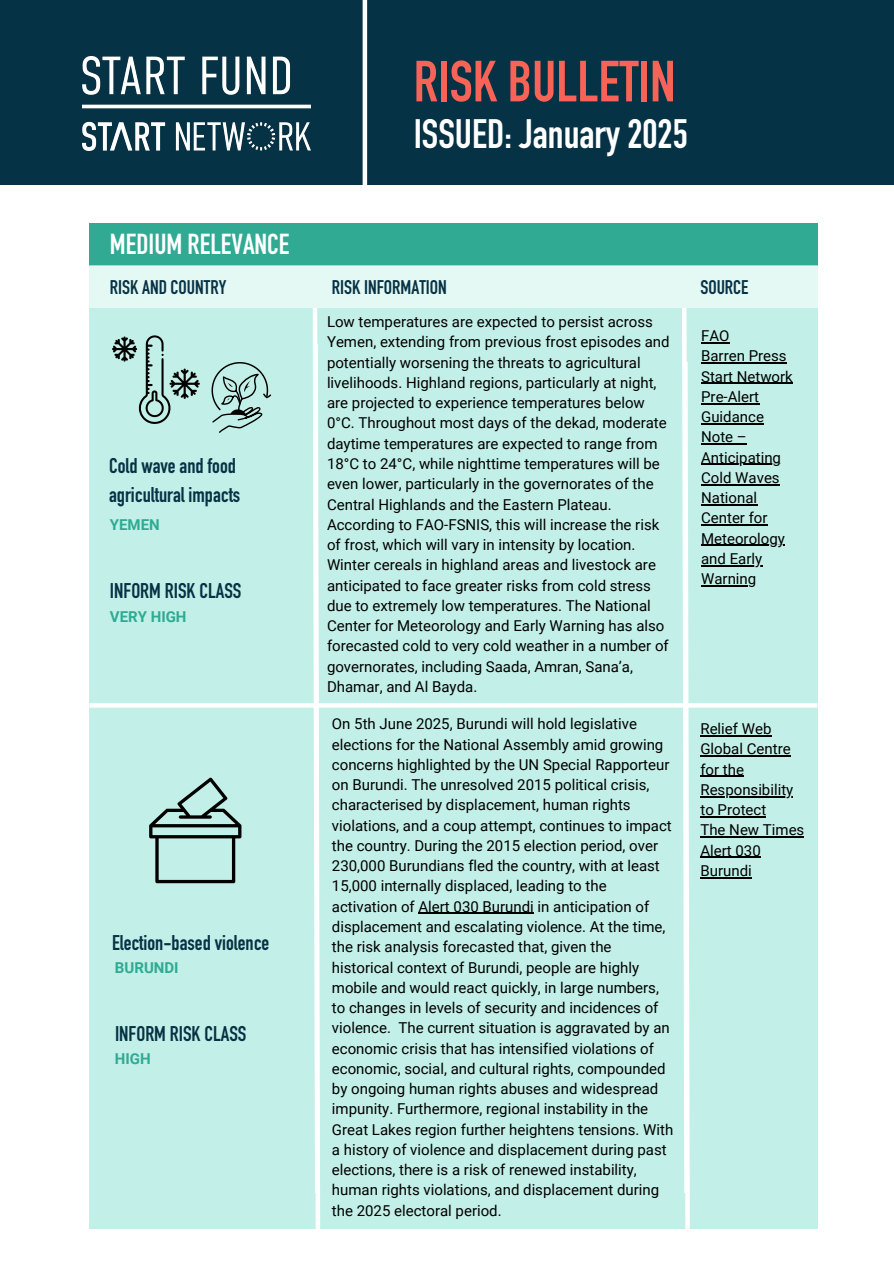
<style>
.page{position:relative;width:894px;height:1264px;background:#fff}
.page>*{position:absolute;margin:0;border:0;box-sizing:border-box;transform-origin:0 0}
.t1{font:700 57px "DIN Condensed";color:#f76357}
.t2{font:700 40.5px "DIN Condensed";color:#fff}
.t3{font:700 28.5px "DIN Condensed";color:#fff}
.t4{font:700 21px/29.2px "DIN Condensed";color:#053244}
.t5{font:700 19.5px "DIN Condensed";color:#053244}
.t6{font:15px/20.2px "Roboto";color:#000}
.t7{font:700 15px "Roboto";color:#30aa93}
</style>
<div class="page">
<div style="left:0;top:0;width:893px;height:185px;background:#053244"></div>
<div style="left:89px;top:265px;width:728px;height:964px;background:#c2efe7"></div>
<div style="left:89px;top:223px;width:728px;height:42px;background:#30aa93"></div>
<div style="left:362px;top:0;width:5px;height:185px;background:#fff"></div>
<div style="left:89px;top:265px;width:728px;height:43px;background:#e4f8f4"></div>
<hr style="left:89px;top:703px;width:728px;height:4px;background:#fff">
<img style="left:83px;top:56px;width:228px;height:95px">
<hr style="left:418px;top:912px;width:115px;height:2px;background:#000">
<svg style="left:310px;top:308px;width:12px;height:921px"></svg>
<svg style="left:679px;top:308px;width:13px;height:921px"></svg>
<svg style="left:112px;top:335px;width:88px;height:89px"></svg>
<svg style="left:211px;top:362px;width:60px;height:71px"></svg>
<svg style="left:149px;top:777px;width:92px;height:106px"></svg>
<svg style="left:701px;top:342px;width:28px;height:1px"></svg>
<hr style="left:701px;top:362px;width:85px;height:1px;background:#000">
<hr style="left:701px;top:383px;width:91px;height:1px;background:#000">
<hr style="left:701px;top:403px;width:58px;height:1px;background:#000">
<hr style="left:701px;top:423px;width:62px;height:1px;background:#000">
<hr style="left:701px;top:443px;width:45px;height:1px;background:#000">
<hr style="left:701px;top:464px;width:79px;height:1px;background:#000">
<hr style="left:701px;top:484px;width:78px;height:1px;background:#000">
<hr style="left:701px;top:504px;width:56px;height:1px;background:#000">
<hr style="left:701px;top:524px;width:66px;height:1px;background:#000">
<hr style="left:701px;top:545px;width:83px;height:1px;background:#000">
<hr style="left:701px;top:565px;width:61px;height:1px;background:#000">
<hr style="left:701px;top:585px;width:46px;height:1px;background:#000">
<hr style="left:700px;top:735px;width:71px;height:1px;background:#000">
<hr style="left:700px;top:755px;width:90px;height:1px;background:#000">
<hr style="left:700px;top:775px;width:43px;height:2px;background:#000">
<hr style="left:700px;top:796px;width:93px;height:1px;background:#000">
<hr style="left:700px;top:816px;width:66px;height:1px;background:#000">
<hr style="left:700px;top:836px;width:104px;height:1px;background:#000">
<hr style="left:700px;top:856px;width:60px;height:2px;background:#000">
<hr style="left:700px;top:877px;width:51px;height:1px;background:#000">
<h3 class="t1" style="left:413px;top:61px;width:263px">RISK BULLETIN</h3>
<h3 class="t2" style="left:413px;top:119px;width:275px">ISSUED: January 2025</h3>
<p class="t3" style="left:110px;top:233px;width:181px">MEDIUM RELEVANCE</p>
<p class="t5" style="left:110px;top:280px;width:118px">RISK AND COUNTRY</p>
<p class="t5" style="left:332px;top:280px;width:116px">RISK INFORMATION</p>
<p class="t5" style="left:700px;top:280px;width:49px">SOURCE</p>
<p class="t6" style="left:701px;top:326px;width:30px">FAO</p>
<p class="t6" style="left:701px;top:346px;width:87px">Barren Press</p>
<p class="t6" style="left:701px;top:366px;width:93px">Start Network<br>Pre-Alert<br>Guidance<br>Note –</p>
<p class="t6" style="left:701px;top:447px;width:81px">Anticipating<br>Cold Waves<br>National<br>Center for</p>
<p class="t6" style="left:701px;top:528px;width:85px">Meteorology</p>
<p class="t6" style="left:701px;top:548px;width:63px">and Early<br>Warning</p>
<p class="t6" style="left:327px;top:312px;width:344px">Low temperatures are expected to persist across Yemen, extending from previous frost episodes and potentially worsening the threats to agricultural livelihoods. Highland regions, particularly at night, are projected to experience temperatures below 0°C. Throughout most days of the dekad, moderate daytime temperatures are expected to range from 18°C to 24°C, while nighttime temperatures will be even lower, particularly in the governorates of the Central Highlands and the Eastern Plateau.<br>According to FAO-FSNIS, this will increase the risk of frost, which will vary in intensity by location.<br>Winter cereals in highland areas and livestock are anticipated to face greater risks from cold stress due to extremely low temperatures. The National Center for Meteorology and Early Warning has also forecasted cold to very cold weather in a number of governorates, including Saada, Amran, Sana’a, Dhamar, and Al Bayda.</p>
<p class="t4" style="left:109px;top:454px;width:133px">Cold wave and food agricultural impacts</p>
<h1 class="t7" style="left:110px;top:516px;width:51px">YEMEN</h1>
<p class="t4" style="left:110px;top:579px;width:133px">INFORM RISK CLASS</p>
<p class="t7" style="left:110px;top:608px;width:78px">VERY HIGH</p>
<h3 class="t4" style="left:112px;top:930px;width:159px">Election-based violence</h3>
<h3 class="t7" style="left:115px;top:959px;width:65px">BURUNDI</h3>
<p class="t4" style="left:115px;top:1021px;width:133px">INFORM RISK CLASS</p>
<h2 class="t7" style="left:115px;top:1050px;width:37px">HIGH</h2>
<p class="t6" style="left:332px;top:714px;width:343px">On 5th June 2025, Burundi will hold legislative elections for the National Assembly amid growing concerns highlighted by the UN Special Rapporteur on Burundi. The unresolved 2015 political crisis, characterised by displacement, human rights violations, and a coup attempt, continues to impact the country. During the 2015 election period, over 230,000 Burundians fled the country, with at least 15,000 internally displaced, leading to the activation of Alert 030 Burundi in anticipation of displacement and escalating violence. At the time, the risk analysis forecasted that, given the historical context of Burundi, people are highly mobile and would react quickly, in large numbers, to changes in levels of security and incidences of violence. The current situation is aggravated by an economic crisis that has intensified violations of economic, social, and cultural rights, compounded by ongoing human rights abuses and widespread impunity. Furthermore, regional instability in the Great Lakes region further heightens tensions. With a history of violence and displacement during past elections, there is a risk of renewed instability, human rights violations, and displacement during the 2025 electoral period.</p>
<h4 class="t6" style="left:700px;top:719px;width:72px">Relief Web</h4>
<h5 class="t6" style="left:700px;top:739px;width:92px">Global Centre for the</h5>
<h3 class="t6" style="left:700px;top:779px;width:105px">Responsibility to Protect<br>The New Times</h3>
<h5 class="t6" style="left:700px;top:840px;width:62px">Alert 030<br>Burundi</h5>
</div>
